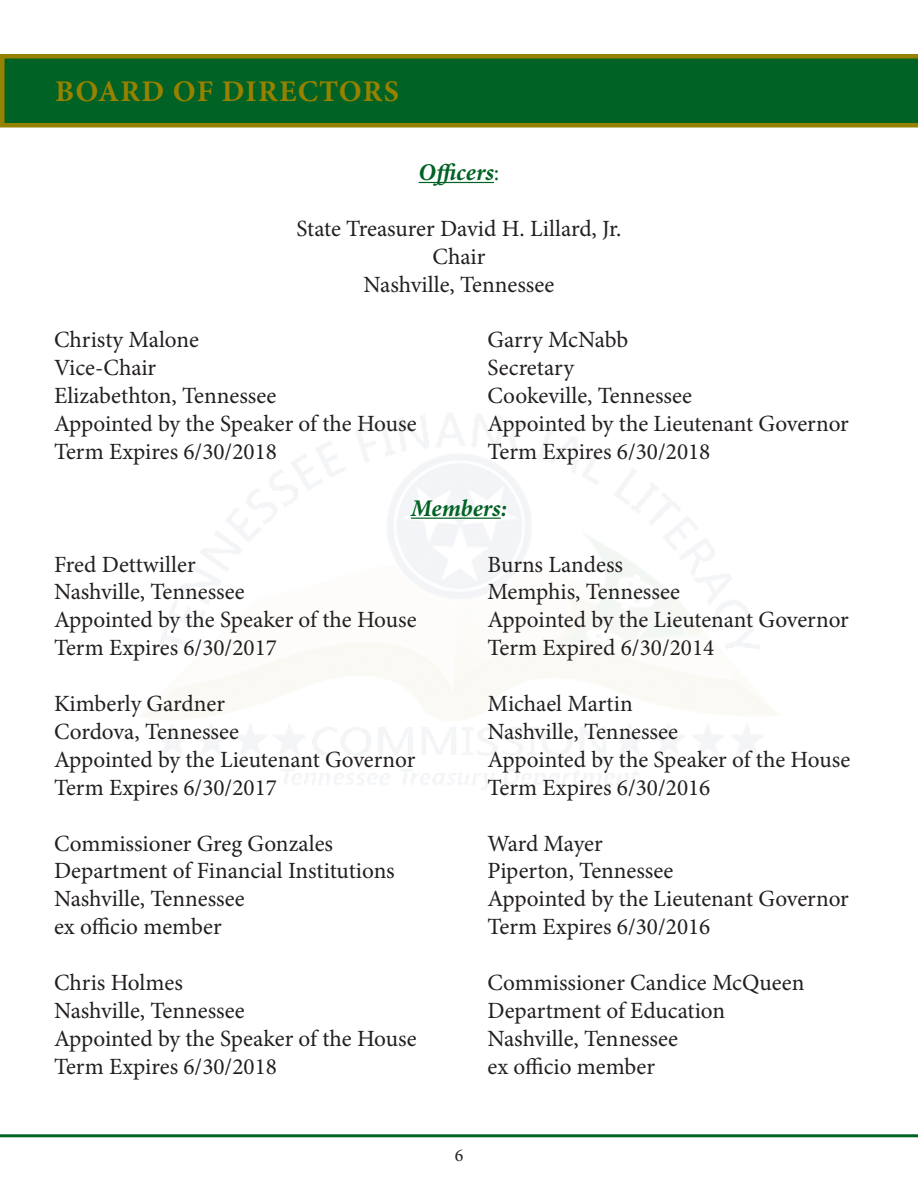
<style>
.page{position:relative;width:918px;height:1188px;background:#fff}
.page>*{position:absolute;margin:0;border:0;box-sizing:border-box;transform-origin:0 0}
.t1{font:700 30px "Minion Pro";letter-spacing:.04em;color:#968100}
.t2{font:italic 700 24px "Minion Pro";color:#006224}
.t3{font:23.25px "Minion Pro";color:#231f20}
.t4{font:18px "Minion Pro";color:#231f20}
.s1{font-weight:400;font-style:normal}
</style>
<div class="page">
<svg style="left:0;top:54px;width:918px;height:74px;background:#146620"></svg>
<hr style="left:0;top:1134px;width:918px;height:3px;background:#006224">
<hr style="left:419px;top:182px;width:75px;height:1px;background:#006224">
<hr style="left:411px;top:518px;width:90px;height:1px;background:#006224">
<p class="t1" style="left:55px;top:71px;width:345px">BOARD OF DIRECTORS</p>
<p class="t2" style="left:419px;top:155px;width:82px">Officers<span class="s1">:</span></p>
<p class="t3" style="left:297px;top:213px;width:326px">State Treasurer David H. Lillard, Jr.</p>
<p class="t3" style="left:433px;top:241px;width:54px">Chair</p>
<p class="t3" style="left:364px;top:269px;width:192px">Nashville, Tennessee</p>
<p class="t3" style="left:54px;top:324px;width:147px">Christy Malone</p>
<p class="t3" style="left:487px;top:324px;width:142px">Garry McNabb</p>
<p class="t3" style="left:54px;top:352px;width:104px">Vice-Chair</p>
<p class="t3" style="left:487px;top:352px;width:88px">Secretary</p>
<p class="t3" style="left:54px;top:380px;width:224px">Elizabethton, Tennessee</p>
<p class="t3" style="left:487px;top:380px;width:206px">Cookeville, Tennessee</p>
<p class="t3" style="left:54px;top:408px;width:364px">Appointed by the Speaker of the House</p>
<p class="t3" style="left:487px;top:408px;width:363px">Appointed by the Lieutenant Governor</p>
<p class="t3" style="left:54px;top:436px;width:224px">Term Expires 6/30/2018</p>
<p class="t3" style="left:487px;top:436px;width:224px">Term Expires 6/30/2018</p>
<p class="t2" style="left:411px;top:491px;width:98px">Members:</p>
<p class="t3" style="left:54px;top:549px;width:143px">Fred Dettwiller</p>
<p class="t3" style="left:487px;top:549px;width:137px">Burns Landess</p>
<p class="t3" style="left:54px;top:576px;width:192px">Nashville, Tennessee</p>
<p class="t3" style="left:487px;top:576px;width:194px">Memphis, Tennessee</p>
<p class="t3" style="left:54px;top:604px;width:364px">Appointed by the Speaker of the House</p>
<p class="t3" style="left:487px;top:604px;width:363px">Appointed by the Lieutenant Governor</p>
<p class="t3" style="left:54px;top:632px;width:224px">Term Expires 6/30/2017</p>
<p class="t3" style="left:487px;top:632px;width:228px">Term Expired 6/30/2014</p>
<p class="t3" style="left:54px;top:688px;width:172px">Kimberly Gardner</p>
<p class="t3" style="left:487px;top:688px;width:147px">Michael Martin</p>
<p class="t3" style="left:54px;top:716px;width:187px">Cordova, Tennessee</p>
<p class="t3" style="left:487px;top:716px;width:192px">Nashville, Tennessee</p>
<p class="t3" style="left:54px;top:744px;width:363px">Appointed by the Lieutenant Governor</p>
<p class="t3" style="left:487px;top:744px;width:364px">Appointed by the Speaker of the House</p>
<p class="t3" style="left:54px;top:772px;width:224px">Term Expires 6/30/2017</p>
<p class="t3" style="left:487px;top:772px;width:224px">Term Expires 6/30/2016</p>
<p class="t3" style="left:54px;top:828px;width:281px">Commissioner Greg Gonzales</p>
<p class="t3" style="left:487px;top:828px;width:117px">Ward Mayer</p>
<p class="t3" style="left:54px;top:855px;width:342px">Department of Financial Institutions</p>
<p class="t3" style="left:487px;top:855px;width:187px">Piperton, Tennessee</p>
<p class="t3" style="left:54px;top:883px;width:192px">Nashville, Tennessee</p>
<p class="t3" style="left:487px;top:883px;width:363px">Appointed by the Lieutenant Governor</p>
<p class="t3" style="left:54px;top:911px;width:169px">ex officio member</p>
<p class="t3" style="left:487px;top:911px;width:224px">Term Expires 6/30/2016</p>
<p class="t3" style="left:54px;top:967px;width:130px">Chris Holmes</p>
<p class="t3" style="left:487px;top:967px;width:318px">Commissioner Candice McQueen</p>
<p class="t3" style="left:54px;top:995px;width:192px">Nashville, Tennessee</p>
<p class="t3" style="left:487px;top:995px;width:239px">Department of Education</p>
<p class="t3" style="left:54px;top:1023px;width:364px">Appointed by the Speaker of the House</p>
<p class="t3" style="left:487px;top:1023px;width:192px">Nashville, Tennessee</p>
<p class="t3" style="left:54px;top:1051px;width:224px">Term Expires 6/30/2018</p>
<p class="t3" style="left:487px;top:1051px;width:169px">ex officio member</p>
<p class="t4" style="left:455px;top:1144px;width:10px">6</p>
</div>
